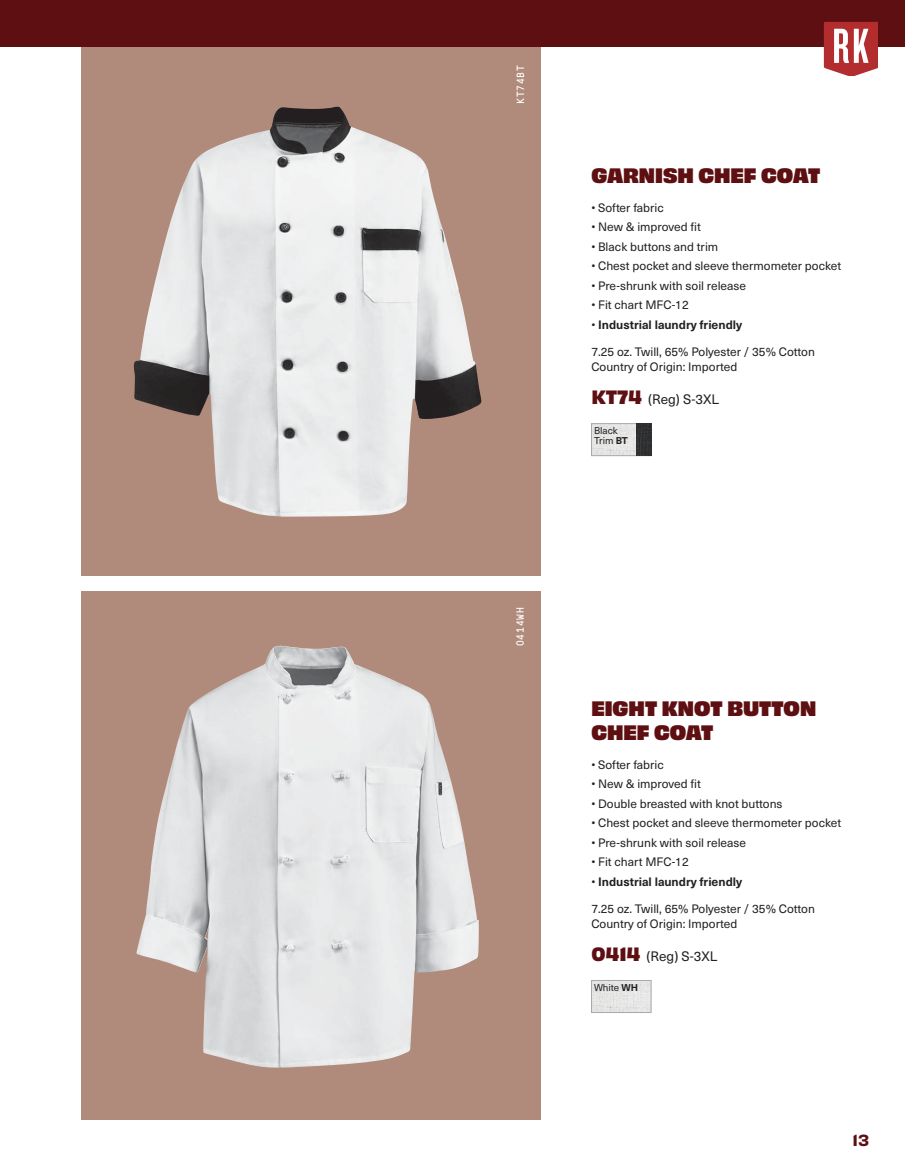
<style>
.page{position:relative;width:905px;height:1175px;background:#fff}
.page>*{position:absolute;margin:0;border:0;box-sizing:border-box;transform-origin:0 0}
.t1{font:19.5px/24px "Obviously Blck";color:#5e0f12}
.t2{font:15px "Obviously Semi";color:#5e0f12}
.t3{font:13.5px "Neue Haas Unica W1 G";letter-spacing:-.005em;color:#231f20}
.t4{font:12px/15px "Neue Haas Unica W1 G";color:#231f20}
.t5{font:700 12px "Neue Haas Unica W1 G";color:#231f20}
.t6{font:10.5px "GT Pressura Mono";letter-spacing:.075em;color:#fff}
.t7{font:9.75px/10.5px "Neue Haas Unica W1 G";color:#231f20}
.s1{font-weight:400}
.s2{font-family:"Obviously";font-weight:700;font-size:18px;color:#5e0f12}
.s3{font-weight:700}
</style>
<div class="page">
<div style="left:0;top:0;width:904px;height:47px;background:#5e0f12"></div>
<svg style="left:823px;top:22px;width:54px;height:54px"></svg>
<svg style="left:591px;top:980px;width:60px;height:32px;background:#e1e1e1"></svg>
<div style="left:81px;top:47px;width:460px;height:529px;background:#b08a7a"></div>
<img style="left:133px;top:107px;width:348px;height:410px">
<svg style="left:591px;top:423px;width:46px;height:33px;background:#dbdcdb"></svg>
<img style="left:637px;top:423px;width:14px;height:33px">
<div style="left:81px;top:591px;width:460px;height:528px;background:#b08a7a"></div>
<img style="left:136px;top:645px;width:343px;height:423px">
<p class="t6" style="left:515px;top:104px;width:40px;rotate:-90deg">KT74BT</p>
<p class="t6" style="left:514px;top:646px;width:40px;rotate:-90deg">0414WH</p>
<h1 class="t1" style="left:591px;top:162px;width:231px">GARNISH CHEF COAT</h1>
<p class="t4" style="left:591px;top:199px;width:74px">• Softer fabric</p>
<p class="t4" style="left:591px;top:219px;width:111px">• New &amp; improved fit</p>
<p class="t4" style="left:591px;top:238px;width:128px">• Black buttons and trim</p>
<p class="t4" style="left:591px;top:258px;width:251px">• Chest pocket and sleeve thermometer pocket</p>
<p class="t4" style="left:591px;top:277px;width:156px">• Pre-shrunk with soil release</p>
<p class="t4" style="left:591px;top:297px;width:99px">• Fit chart MFC-12</p>
<p class="t5" style="left:591px;top:315px;width:152px"><span class="s1">•</span> Industrial laundry friendly</p>
<p class="t4" style="left:591px;top:343px;width:225px">7.25 oz. Twill, 65% Polyester / 35% Cotton<br>Country of Origin: Imported</p>
<p class="t3" style="left:591px;top:389px;width:129px"><span class="s2">KT74</span> (Reg) S-3XL</p>
<p class="t7" style="left:594px;top:424px;width:35px">Black<br>Trim <span class="s3">BT</span></p>
<h1 class="t1" style="left:591px;top:695px;width:226px">EIGHT KNOT BUTTON<br>CHEF COAT</h1>
<p class="t4" style="left:591px;top:756px;width:74px">• Softer fabric</p>
<p class="t4" style="left:591px;top:776px;width:111px">• New &amp; improved fit</p>
<p class="t4" style="left:591px;top:795px;width:193px">• Double breasted with knot buttons</p>
<p class="t4" style="left:591px;top:815px;width:251px">• Chest pocket and sleeve thermometer pocket</p>
<p class="t4" style="left:591px;top:834px;width:156px">• Pre-shrunk with soil release</p>
<p class="t4" style="left:591px;top:854px;width:99px">• Fit chart MFC-12</p>
<p class="t5" style="left:591px;top:872px;width:152px"><span class="s1">•</span> Industrial laundry friendly</p>
<p class="t4" style="left:591px;top:900px;width:225px">7.25 oz. Twill, 65% Polyester / 35% Cotton<br>Country of Origin: Imported</p>
<p class="t3" style="left:591px;top:946px;width:127px"><span class="s2">0414</span> (Reg) S-3XL</p>
<p class="t7" style="left:594px;top:981px;width:46px">White <span class="s3">WH</span></p>
<p class="t2" style="left:852px;top:1128px;width:18px">13</p>
</div>
